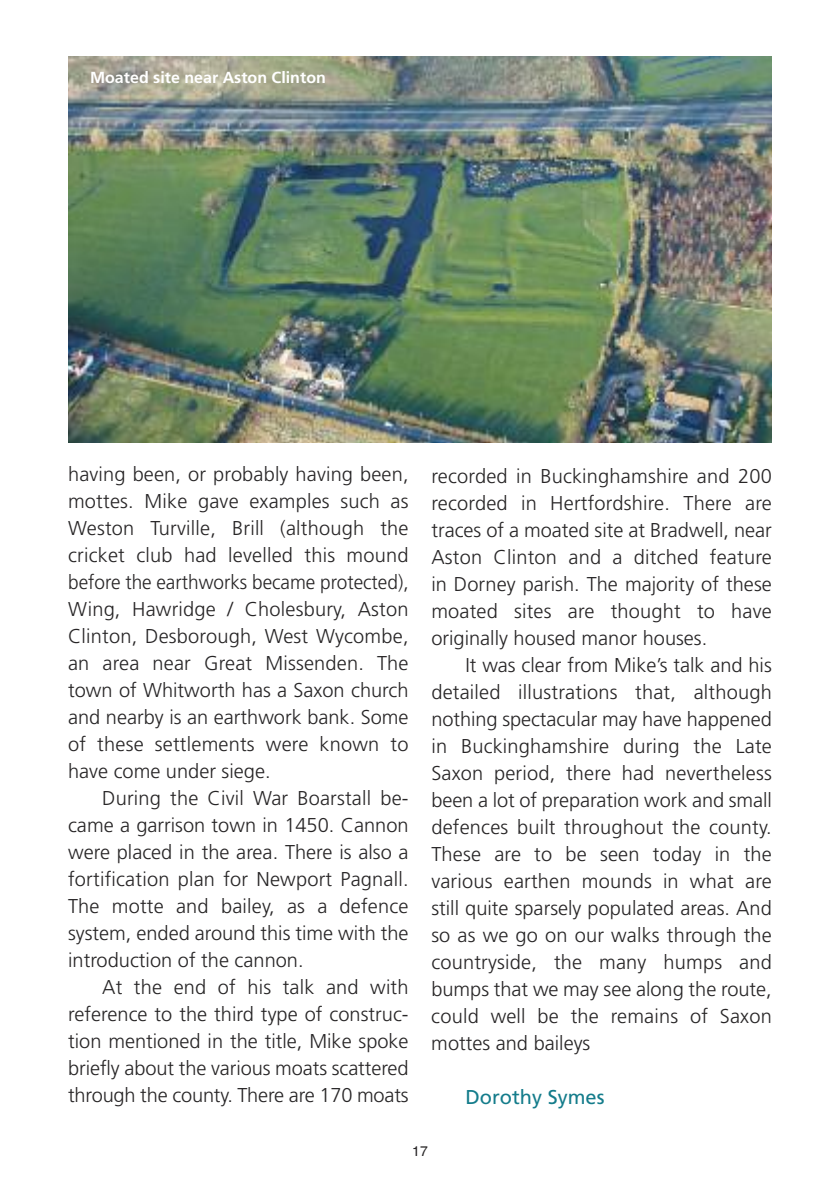
<style>
.page{position:relative;width:840px;height:1191px;background:#fff}
.page>*{position:absolute;margin:0;border:0;box-sizing:border-box;transform-origin:0 0}
.t1{font:300 20px/27px "Frutiger";color:#272526;text-align:justify}
.t2{font:20px "Frutiger";color:#147c8b}
.t3{font:700 16px "Frutiger";color:#fff}
.t4{font:14px "Helvetica";color:#272526}
</style>
<div class="page">
<img style="left:68px;top:57px;width:703px;height:385px">
<p class="t3" style="left:90px;top:71px;width:237px">Moated site near Aston Clinton</p>
<p class="t1" style="left:68px;top:462px;width:342px">having been, or probably having been, mottes. Mike gave examples such as Weston Turville, Brill (although the cricket club had levelled this mound before the earthworks became protected), Wing, Hawridge / Cholesbury, Aston Clinton, Desborough, West Wycombe, an area near Great Missenden. The town of Whitworth has a Saxon church and nearby is an earthwork bank. Some of these settlements were known to have come under siege.</p>
<p class="t1" style="left:68px;top:786px;width:342px;text-indent:34px">During the Civil War Boarstall be&shy;came a garrison town in 1450. Cannon were placed in the area. There is also a fortification plan for Newport Pagnall.<br>The motte and bailey, as a defence system, ended around this time with the introduction of the cannon.</p>
<p class="t1" style="left:68px;top:975px;width:342px;text-indent:34px">At the end of his talk and with reference to the third type of construc&shy;tion mentioned in the title, Mike spoke briefly about the various moats scattered through the county. There are 170 moats</p>
<p class="t1" style="left:431px;top:464px;width:342px">recorded in Buckinghamshire and 200 recorded in Hertfordshire. There are traces of a moated site at Bradwell, near Aston Clinton and a ditched feature in Dorney parish. The majority of these moated sites are thought to have originally housed manor houses.</p>
<p class="t1" style="left:431px;top:653px;width:342px;text-indent:34px">It was clear from Mike’s talk and his detailed illustrations that, although nothing spectacular may have happened in Buckinghamshire during the Late Saxon period, there had nevertheless been a lot of preparation work and small defences built throughout the county.<br>These are to be seen today in the various earthen mounds in what are still quite sparsely populated areas. And so as we go on our walks through the countryside, the many humps and bumps that we may see along the route, could well be the remains of Saxon mottes and baileys</p>
<p class="t2" style="left:465px;top:1088px;width:140px">Dorothy Symes</p>
<p class="t4" style="left:412px;top:1143px;width:17px">17</p>
</div>
